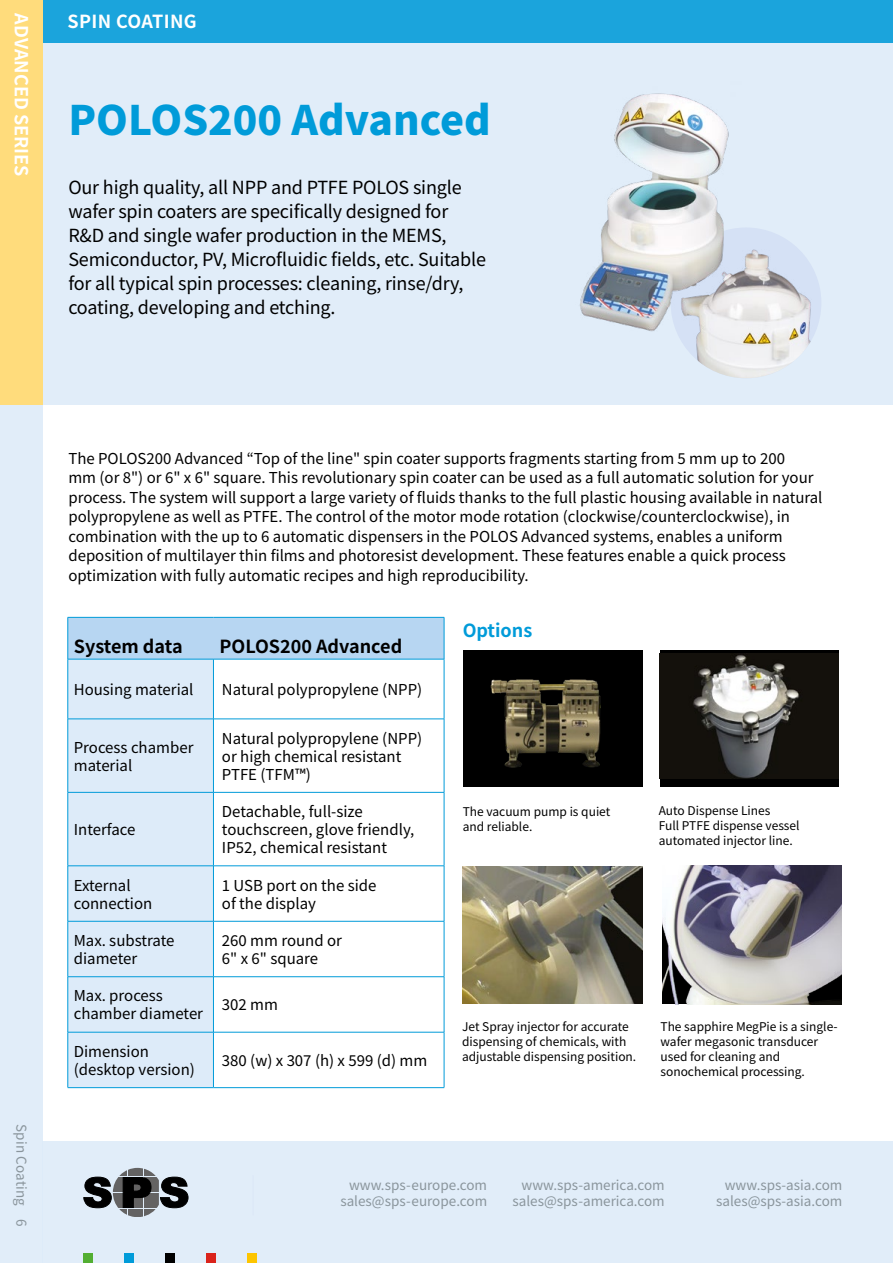
<style>
.page{position:relative;width:893px;height:1263px;background:#fff}
.page>*{position:absolute;margin:0;border:0;box-sizing:border-box;transform-origin:0 0}
.t1{font:900 40.5px "Noto Sans JP";color:#009bd9}
.t2{font:18px/24px "Noto Sans JP";letter-spacing:-.01em;color:#000}
.t3{font:700 18px "Noto Sans JP";color:#000}
.t4{font:700 18px "Noto Sans JP";color:#fff}
.t5{font:700 18px "Noto Sans JP";letter-spacing:.02em;color:#fff}
.t6{font:700 18px "Noto Sans JP";color:#009bd9}
.t7{font:15px/18px "Noto Sans JP";color:#000}
.t8{font:13.5px/16.5px "Noto Sans JP";color:#8a959c;text-align:right}
.t9{font:12px/15px "Noto Sans JP";color:#000}
</style>
<div class="page">
<div style="left:0;top:0;width:893px;height:405px;background:#ddebf9"></div>
<div style="left:43px;top:1141px;width:850px;height:122px;background:#ddebf9"></div>
<svg style="left:83px;top:1168px;width:106px;height:49px"></svg>
<div style="left:83px;top:1254px;width:9px;height:9px;background:#52ae32"></div>
<div style="left:125px;top:1254px;width:9px;height:9px;background:#009bd9"></div>
<div style="left:166px;top:1254px;width:9px;height:9px;background:#000"></div>
<div style="left:206px;top:1254px;width:9px;height:9px;background:#da231b"></div>
<div style="left:247px;top:1254px;width:9px;height:9px;background:#fdc500"></div>
<hr style="left:252px;top:1176px;width:2px;height:39px;background:#d5e1f5">
<div style="left:0;top:267px;width:43px;height:996px;background:#ddebf9"></div>
<div style="left:0;top:0;width:893px;height:42px;background:#1ba4dc"></div>
<div style="left:0;top:0;width:43px;height:405px;background:#ffdc7c"></div>
<img style="left:662px;top:865px;width:179px;height:139px">
<svg style="left:660px;top:651px;width:178px;height:136px;background:#030202"></svg>
<img style="left:660px;top:654px;width:178px;height:124px">
<img style="left:671px;top:227px;width:150px;height:151px;border-radius:75px">
<img style="left:580px;top:93px;width:166px;height:243px">
<div style="left:69px;top:618px;width:375px;height:41px;background:#b7d6f2"></div>
<div style="left:69px;top:660px;width:144px;height:427px;background:#ddebf9"></div>
<svg style="left:214px;top:660px;width:230px;height:427px"></svg>
<hr style="left:68px;top:719px;width:145px;height:1px;background:#009bd9">
<hr style="left:68px;top:792px;width:145px;height:1px;background:#009bd9">
<hr style="left:68px;top:865px;width:145px;height:1px;background:#009bd9">
<hr style="left:68px;top:921px;width:145px;height:1px;background:#009bd9">
<hr style="left:68px;top:976px;width:145px;height:1px;background:#009bd9">
<hr style="left:68px;top:1032px;width:145px;height:1px;background:#009bd9">
<hr style="left:68px;top:659px;width:145px;height:1px;background:#009bd9">
<hr style="left:68px;top:659px;width:1px;height:60px;background:#009bd9">
<hr style="left:213px;top:659px;width:1px;height:60px;background:#009bd9">
<hr style="left:68px;top:719px;width:1px;height:73px;background:#009bd9">
<hr style="left:213px;top:719px;width:1px;height:73px;background:#009bd9">
<hr style="left:68px;top:792px;width:1px;height:74px;background:#009bd9">
<hr style="left:213px;top:792px;width:1px;height:74px;background:#009bd9">
<hr style="left:68px;top:866px;width:1px;height:55px;background:#009bd9">
<hr style="left:213px;top:866px;width:1px;height:55px;background:#009bd9">
<hr style="left:68px;top:921px;width:1px;height:55px;background:#009bd9">
<hr style="left:213px;top:921px;width:1px;height:55px;background:#009bd9">
<hr style="left:68px;top:977px;width:1px;height:55px;background:#009bd9">
<hr style="left:213px;top:977px;width:1px;height:55px;background:#009bd9">
<hr style="left:68px;top:1032px;width:1px;height:55px;background:#009bd9">
<hr style="left:213px;top:1032px;width:1px;height:55px;background:#009bd9">
<hr style="left:213px;top:659px;width:231px;height:1px;background:#009bd9">
<hr style="left:444px;top:659px;width:1px;height:60px;background:#009bd9">
<hr style="left:213px;top:719px;width:231px;height:1px;background:#009bd9">
<hr style="left:444px;top:719px;width:1px;height:73px;background:#009bd9">
<hr style="left:444px;top:792px;width:1px;height:74px;background:#009bd9">
<hr style="left:444px;top:866px;width:1px;height:55px;background:#009bd9">
<hr style="left:444px;top:921px;width:1px;height:55px;background:#009bd9">
<hr style="left:444px;top:977px;width:1px;height:55px;background:#009bd9">
<hr style="left:444px;top:1032px;width:1px;height:55px;background:#009bd9">
<hr style="left:213px;top:792px;width:231px;height:1px;background:#009bd9">
<hr style="left:213px;top:865px;width:231px;height:1px;background:#009bd9">
<hr style="left:213px;top:921px;width:231px;height:1px;background:#009bd9">
<hr style="left:213px;top:976px;width:231px;height:1px;background:#009bd9">
<hr style="left:213px;top:1032px;width:231px;height:1px;background:#009bd9">
<hr style="left:68px;top:1087px;width:145px;height:1px;background:#009bd9">
<hr style="left:213px;top:1087px;width:231px;height:1px;background:#009bd9">
<hr style="left:68px;top:617px;width:145px;height:1px;background:#009bd9">
<hr style="left:68px;top:617px;width:1px;height:42px;background:#009bd9">
<hr style="left:213px;top:617px;width:231px;height:1px;background:#009bd9">
<hr style="left:444px;top:617px;width:1px;height:42px;background:#009bd9">
<img style="left:463px;top:651px;width:179px;height:136px">
<img style="left:463px;top:866px;width:179px;height:138px">
<p class="t4" style="left:31px;top:13px;width:165px;rotate:90deg">ADVANCED SERIES</p>
<p class="t5" style="left:68px;top:11px;width:131px">SPIN COATING</p>
<h1 class="t1" style="left:68px;top:97px;width:424px">POLOS200 Advanced</h1>
<p class="t2" style="left:68px;top:175px;width:419px">Our high quality, all NPP and PTFE POLOS single wafer spin coaters are specifically designed for R&amp;D and single wafer production in the MEMS, Semiconductor, PV, Microfluidic fields, etc. Suitable for all typical spin processes: cleaning, rinse/dry, coating, developing and etching.</p>
<p class="t8" style="left:29px;top:1124px;width:104px;rotate:90deg">Spin Coating 6</p>
<p class="t7" style="left:68px;top:449px;width:756px;line-height:19.5px">The POLOS200 Advanced “Top of the line" spin coater supports fragments starting from 5 mm up to 200<br>mm (or 8") or 6" x 6" square. This revolutionary spin coater can be used as a full automatic solution for your process. The system will support a large variety of fluids thanks to the full plastic housing available in natural polypropylene as well as PTFE. The control of the motor mode rotation (clockwise/counterclockwise), in combination with the up to 6 automatic dispensers in the POLOS Advanced systems, enables a uniform deposition of multilayer thin films and photoresist development. These features enable a quick process optimization with fully automatic recipes and high reproducibility.</p>
<p class="t3" style="left:74px;top:636px;width:110px">System data</p>
<p class="t3" style="left:219px;top:636px;width:184px">POLOS200 Advanced</p>
<p class="t7" style="left:74px;top:681px;width:121px">Housing material</p>
<p class="t7" style="left:222px;top:681px;width:202px">Natural polypropylene (NPP)</p>
<p class="t7" style="left:74px;top:738px;width:121px">Process chamber material</p>
<p class="t7" style="left:222px;top:729px;width:202px">Natural polypropylene (NPP) or high chemical resistant<br>PTFE (TFM™)</p>
<p class="t7" style="left:74px;top:821px;width:63px">Interface</p>
<p class="t7" style="left:222px;top:803px;width:194px">Detachable, full-size touchscreen, glove friendly,<br>IP52, chemical resistant</p>
<p class="t7" style="left:74px;top:876px;width:80px">External connection</p>
<p class="t7" style="left:222px;top:876px;width:156px">1 USB port on the side of the display</p>
<p class="t7" style="left:74px;top:932px;width:102px">Max. substrate diameter</p>
<p class="t7" style="left:222px;top:932px;width:122px">260 mm round or<br>6" x 6" square</p>
<p class="t7" style="left:74px;top:987px;width:131px">Max. process chamber diameter</p>
<p class="t7" style="left:222px;top:996px;width:58px">302 mm</p>
<p class="t7" style="left:74px;top:1043px;width:123px">Dimension (desktop version)</p>
<p class="t7" style="left:222px;top:1052px;width:207px">380 (w) x 307 (h) x 599 (d) mm</p>
<p class="t6" style="left:463px;top:620px;width:71px">Options</p>
<p class="t9" style="left:463px;top:804px;width:149px">The vacuum pump is quiet and reliable.</p>
<p class="t9" style="left:659px;top:803px;width:142px">Auto Dispense Lines<br>Full PTFE dispense vessel automated injector line.</p>
<p class="t9" style="left:462px;top:1020px;width:176px">Jet Spray injector for accurate dispensing of chemicals, with adjustable dispensing position.</p>
<p class="t9" style="left:660px;top:1019px;width:179px">The sapphire MegPie is a single&shy;wafer megasonic transducer used for cleaning and sonochemical processing.</p>
<p class="t8" style="left:340px;top:1177px;width:148px">www.sps-europe.com sales@sps-europe.com</p>
<p class="t8" style="left:512px;top:1177px;width:154px">www.sps-america.com sales@sps-america.com</p>
<p class="t8" style="left:716px;top:1177px;width:128px">www.sps-asia.com sales@sps-asia.com</p>
</div>
